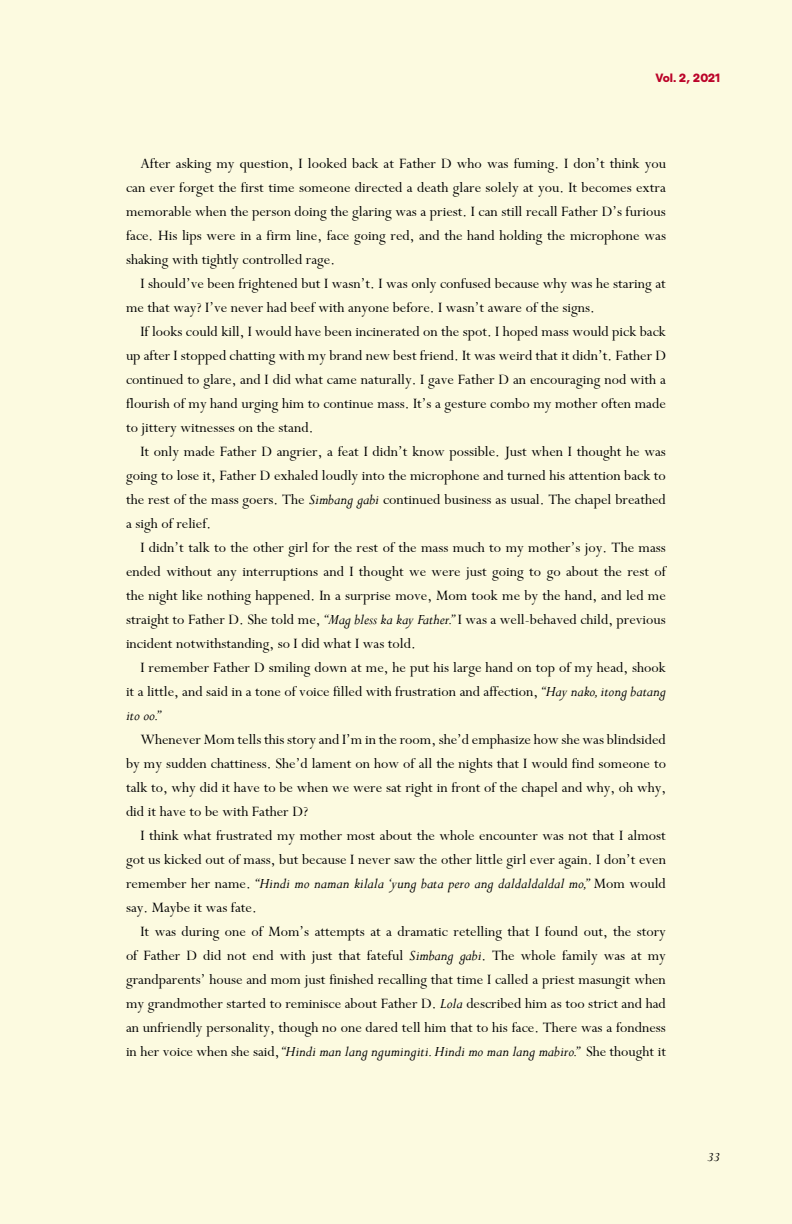
<style>
.page{position:relative;width:792px;height:1224px;background:#fcfae0}
.page>*{position:absolute;margin:0;border:0;box-sizing:border-box;transform-origin:0 0}
.t1{font:16px/24px "Perpetua";color:#000;text-align:justify}
.t2{font:italic 14px "Perpetua";color:#000}
.t3{font:800 12px "Matter";color:#bb0329}
.s1{font-style:italic}
</style>
<div class="page">
<p class="t3" style="left:656px;top:69px;width:66px">Vol. 2, 2021</p>
<p class="t1" style="left:126px;top:153px;width:542px;text-indent:14px">After asking my question, I looked back at Father D who was fuming. I don’t think you can ever forget the first time someone directed a death glare solely at you. It becomes extra memorable when the person doing the glaring was a priest. I can still recall Father D’s furious face. His lips were in a firm line, face going red, and the hand holding the microphone was shaking with tightly controlled rage.</p>
<p class="t1" style="left:126px;top:273px;width:541px;text-indent:14px">I should’ve been frightened but I wasn’t. I was only confused because why was he staring at me that way? I’ve never had beef with anyone before. I wasn’t aware of the signs.</p>
<p class="t1" style="left:126px;top:321px;width:542px;text-indent:14px">If looks could kill, I would have been incinerated on the spot. I hoped mass would pick back up after I stopped chatting with my brand new best friend. It was weird that it didn’t. Father D continued to glare, and I did what came naturally. I gave Father D an encouraging nod with a flourish of my hand urging him to continue mass. It’s a gesture combo my mother often made to jittery witnesses on the stand.</p>
<p class="t1" style="left:126px;top:441px;width:542px;text-indent:14px">It only made Father D angrier, a feat I didn’t know possible. Just when I thought he was going to lose it, Father D exhaled loudly into the microphone and turned his attention back to the rest of the mass goers. The <span class="s1">Simbang gabi</span> continued business as usual. The chapel breathed a sigh of relief.</p>
<p class="t1" style="left:126px;top:537px;width:541px;text-indent:14px">I didn’t talk to the other girl for the rest of the mass much to my mother’s joy. The mass ended without any interruptions and I thought we were just going to go about the rest of the night like nothing happened. In a surprise move, Mom took me by the hand, and led me straight to Father D. She told me, <span class="s1">“Mag bless ka kay Father.”</span> I was a well-behaved child, previous incident notwithstanding, so I did what I was told.</p>
<p class="t1" style="left:126px;top:657px;width:541px;text-indent:14px">I remember Father D smiling down at me, he put his large hand on top of my head, shook it a little, and said in a tone of voice filled with frustration and affection, <span class="s1">“Hay nako, itong batang ito oo.”</span></p>
<p class="t1" style="left:126px;top:729px;width:542px;text-indent:14px">Whenever Mom tells this story and I’m in the room, she’d emphasize how she was blindsided by my sudden chattiness. She’d lament on how of all the nights that I would find someone to talk to, why did it have to be when we were sat right in front of the chapel and why, oh why, did it have to be with Father D?</p>
<p class="t1" style="left:126px;top:825px;width:542px;text-indent:14px">I think what frustrated my mother most about the whole encounter was not that I almost got us kicked out of mass, but because I never saw the other little girl ever again. I don’t even remember her name. <span class="s1">“Hindi mo naman kilala ‘yung bata pero ang daldaldaldal mo,”</span> Mom would say. Maybe it was fate.</p>
<p class="t1" style="left:126px;top:921px;width:542px;text-indent:14px">It was during one of Mom’s attempts at a dramatic retelling that I found out, the story of Father D did not end with just that fateful <span class="s1">Simbang gabi</span>. The whole family was at my grandparents’ house and mom just finished recalling that time I called a priest masungit when my grandmother started to reminisce about Father D. <span class="s1">Lola</span> described him as too strict and had an unfriendly personality, though no one dared tell him that to his face. There was a fondness in her voice when she said, <span class="s1">“Hindi man lang ngumingiti. Hindi mo man lang mabiro.”</span> She thought it</p>
<p class="t2" style="left:707px;top:1149px;width:14px">33</p>
</div>
